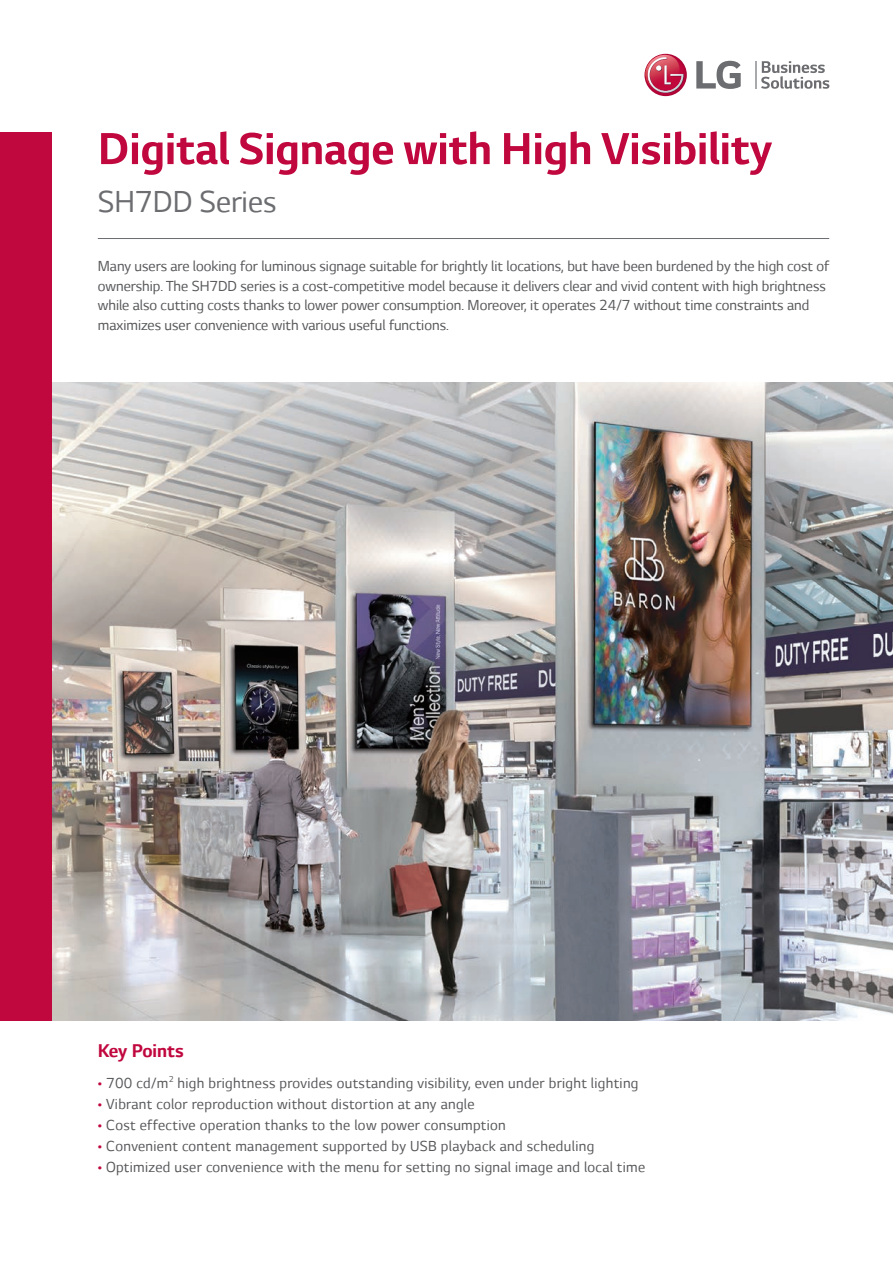
<style>
.page{position:relative;width:893px;height:1263px;background:#fff}
.page>*{position:absolute;margin:0;border:0;box-sizing:border-box;transform-origin:0 0}
.t1{font:700 51px "LG Smart";color:#c0073e}
.t2{font:34.5px "LG Smart";color:#6c6d70}
.t3{font:700 21px "LG Smart";color:#c0073e}
.t4{font:16.5px/19.5px "LG Smart";color:#57585a}
.t5{font:16.5px "LG Smart";letter-spacing:.02em;color:#57585a}
.s1{color:#c0073e}
</style>
<div class="page">
<img style="left:51px;top:383px;width:842px;height:637px">
<div style="left:0;top:132px;width:51px;height:888px;background:#c0073e"></div>
<svg style="left:761px;top:61px;width:68px;height:28px"></svg>
<hr style="left:755px;top:61px;width:2px;height:28px;background:#a8a9ad">
<svg style="left:696px;top:61px;width:45px;height:28px"></svg>
<svg style="left:644px;top:54px;width:43px;height:42px"></svg>
<svg style="left:644px;top:55px;width:40px;height:38px"></svg>
<hr style="left:98px;top:238px;width:731px;height:1px;background:#6c6d70">
<p class="t1" style="left:98px;top:120px;width:676px">Digital Signage with High Visibility</p>
<p class="t2" style="left:98px;top:183px;width:180px">SH7DD Series</p>
<p class="t4" style="left:98px;top:257px;width:733px">Many users are looking for luminous signage suitable for brightly lit locations, but have been burdened by the high cost of ownership. The SH7DD series is a cost-competitive model because it delivers clear and vivid content with high brightness while also cutting costs thanks to lower power consumption. Moreover, it operates 24/7 without time constraints and maximizes user convenience with various useful functions.</p>
<p class="t3" style="left:98px;top:1039px;width:87px">Key Points</p>
<p class="t5" style="left:98px;top:1074px;width:542px"><span class="s1">•</span> 700 cd/m<sup>2</sup> high brightness provides outstanding visibility, even under bright lighting</p>
<p class="t5" style="left:98px;top:1095px;width:378px"><span class="s1">•</span> Vibrant color reproduction without distortion at any angle</p>
<p class="t5" style="left:98px;top:1116px;width:410px"><span class="s1">•</span> Cost effective operation thanks to the low power consumption</p>
<p class="t5" style="left:98px;top:1137px;width:498px"><span class="s1">•</span> Convenient content management supported by USB playback and scheduling</p>
<p class="t5" style="left:98px;top:1158px;width:549px"><span class="s1">•</span> Optimized user convenience with the menu for setting no signal image and local time</p>
</div>
